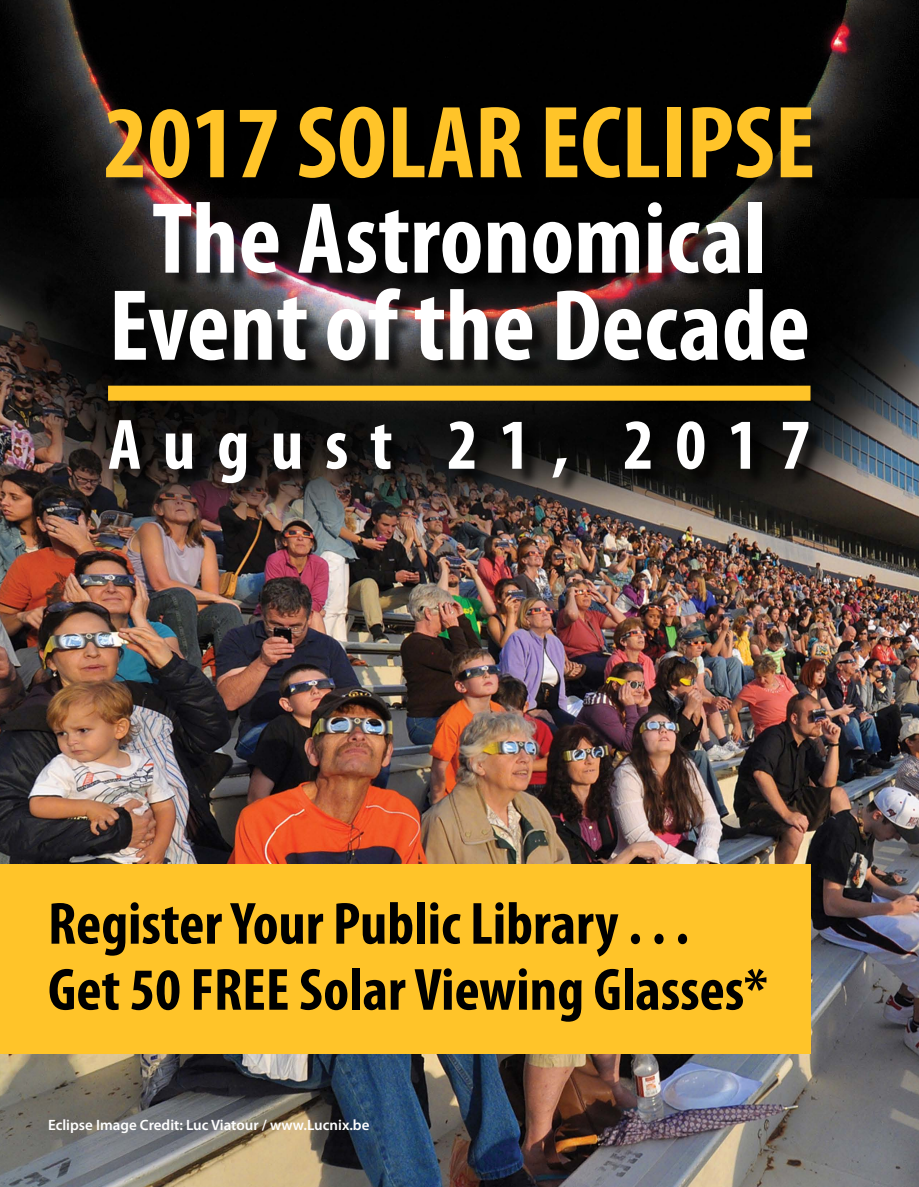
<style>
.page{position:relative;width:919px;height:1187px;background:#fff}
.page>*{position:absolute;margin:0;border:0;box-sizing:border-box;transform-origin:0 0}
.t1{font:700 condensed 103.5px "Myriad Pro";color:#ffc429}
.t2{font:700 condensed 102px/87px "Myriad Pro";color:#fff;text-align:center}
.t3{font:700 condensed 72px "Myriad Pro";letter-spacing:.3em;color:#fff}
.t4{font:700 condensed 60px/66px "Myriad Pro";color:#000}
.t5{font:600 15px "Myriad Pro";color:#fff}
</style>
<div class="page">
<img style="left:0;top:0;width:918px;height:1186px">
<div style="left:109px;top:109px;width:721px;height:88px;background:#000"></div>
<div style="left:112px;top:422px;width:714px;height:80px;background:#000;opacity:.75"></div>
<div style="left:108px;top:385px;width:702px;height:15px;background:#ffc429"></div>
<div style="left:0;top:864px;width:810px;height:189px;background:#ffc429"></div>
<div style="left:117px;top:204px;width:709px;height:175px;background:#000;opacity:.75"></div>
<h1 class="t1" style="left:103px;top:78px;width:713px">2017 SOLAR ECLIPSE</h1>
<h2 class="t2" style="left:109px;top:193px;width:702px">The Astronomical<br>Event of the Decade</h2>
<p class="t3" style="left:108px;top:399px;width:704px">August 21, 2017</p>
<p class="t4" style="left:48px;top:889px;width:720px">Register Your Public Library . . .<br>Get 50 FREE Solar Viewing Glasses*</p>
<p class="t5" style="left:48px;top:1115px;width:323px">Eclipse Image Credit: Luc Viatour / www.Lucnix.be</p>
</div>
